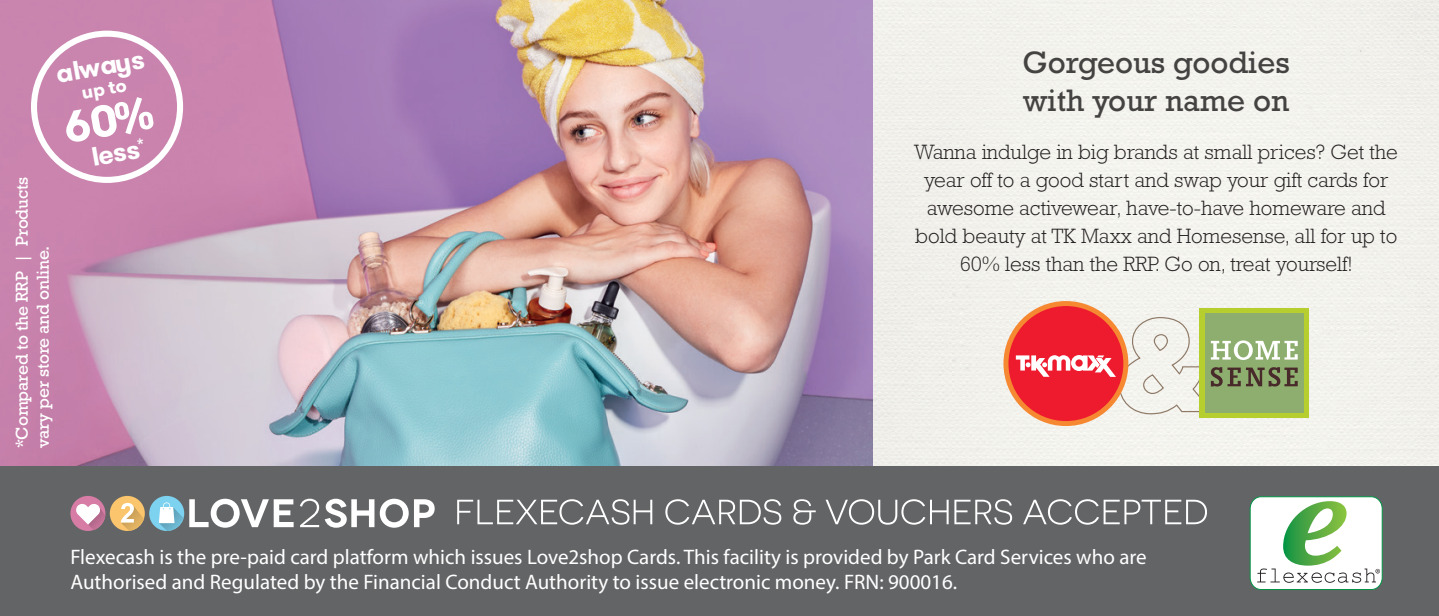
<style>
.page{position:relative;width:1439px;height:616px;background:#fff}
.page>*{position:absolute;margin:0;border:0;box-sizing:border-box;transform-origin:0 0}
.t1{font:31.5px/37.8px "Rockwell Std";color:#454342}
.t2{font:700 26.6px "GT Walsheim Pro";color:#fff}
.t3{font:300 21px/28px "Rockwell Std";color:#231f20;text-align:center}
.t4{font:21px/25.2px "Myriad Pro";color:#fff}
.t5{font:700 18.55px "GT Walsheim Pro";color:#fff}
.t6{font:17.5px/21px "Rockwell Std";letter-spacing:-.01em;color:#fff}
</style>
<div class="page">
<img style="left:0;top:0;width:873px;height:466px">
<div style="left:873px;top:0;width:566px;height:466px;background:#f2f2ed"></div>
<svg style="left:1003px;top:301px;width:125px;height:124px"></svg>
<div style="left:1008px;top:306px;width:115px;height:114px;background:#ed1b2d;border-radius:50%"></div>
<svg style="left:1199px;top:308px;width:109px;height:109px;background:#b0ca37"></svg>
<div style="left:1204px;top:314px;width:99px;height:98px;background:#8dae6e"></div>
<svg style="left:1016px;top:316px;width:281px;height:98px"></svg>
<div style="left:0;top:466px;width:1439px;height:149px;background:#636466"></div>
<svg style="left:189px;top:498px;width:105px;height:29px"></svg>
<svg style="left:300px;top:498px;width:19px;height:28px"></svg>
<svg style="left:325px;top:498px;width:49px;height:29px"></svg>
<svg style="left:380px;top:498px;width:55px;height:29px"></svg>
<svg style="left:70px;top:495px;width:35px;height:35px"></svg>
<img style="left:104px;top:507px;width:1px;height:13px">
<svg style="left:75px;top:503px;width:29px;height:26px"></svg>
<div style="left:110px;top:495px;width:35px;height:35px;background:#fac56c;border-radius:50%"></div>
<img style="left:121px;top:505px;width:23px;height:25px">
<svg style="left:121px;top:503px;width:13px;height:19px"></svg>
<div style="left:149px;top:495px;width:35px;height:35px;background:#7dd2ef;border-radius:50%"></div>
<img style="left:159px;top:507px;width:25px;height:23px">
<svg style="left:159px;top:502px;width:15px;height:20px"></svg>
<svg style="left:457px;top:499px;width:750px;height:25px"></svg>
<div style="left:1250px;top:496px;width:132px;height:93px;background:#fff;border-radius:11px"></div>
<div style="left:1249px;top:496px;width:133px;height:93px;border:1px solid #009444;border-radius:11px"></div>
<svg style="left:1257px;top:500px;width:123px;height:82px"></svg>
<svg style="left:31px;top:31px;width:152px;height:152px;background:#cf92b7"></svg>
<p class="t2" style="left:53px;top:57px;width:91px;rotate:-10deg">always</p>
<p class="t5" style="left:80px;top:80px;width:47px;rotate:-10deg">up to</p>
<p class="t2" style="left:89px;top:139px;width:55px;rotate:-10deg">less<sup>*</sup></p>
<p class="t6" style="left:11px;top:448px;width:273px;rotate:-90deg">*Compared to the RRP | Products vary per store and online.</p>
<h1 class="t1" style="left:1022px;top:43px;width:269px">Gorgeous goodies with your name on</h1>
<p class="t3" style="left:914px;top:138px;width:485px">Wanna indulge in big brands at small prices? Get the year off to a good start and swap your gift cards for awesome activewear, have-to-have homeware and bold beauty at TK Maxx and Homesense, all for up to 60% less than the RRP. Go on, treat yourself!</p>
<p class="t4" style="left:70px;top:543px;width:1077px">Flexecash is the pre-paid card platform which issues Love2shop Cards. This facility is provided by Park Card Services who are<br>Authorised and Regulated by the Financial Conduct Authority to issue electronic money. FRN: 900016.</p>
</div>
